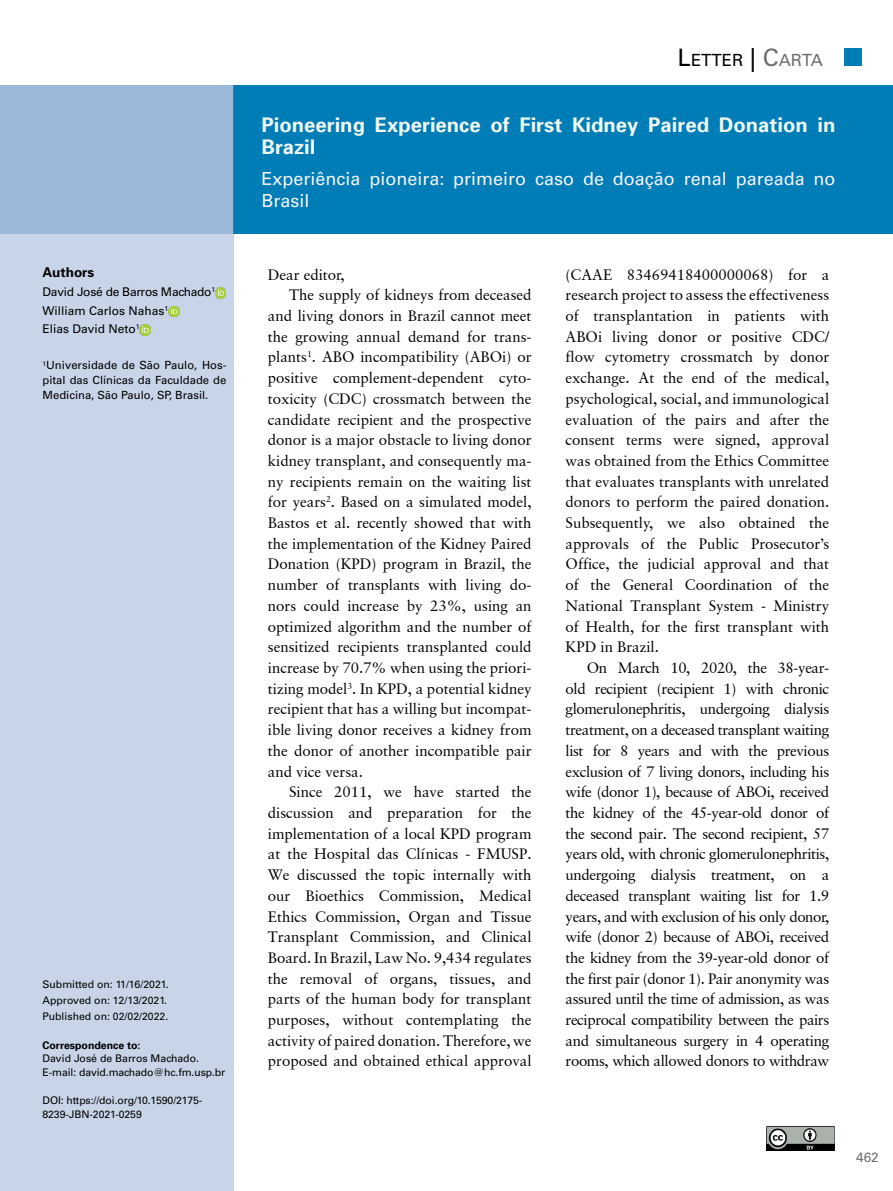
<style>
.page{position:relative;width:893px;height:1191px;background:#fff}
.page>*{position:absolute;margin:0;border:0;box-sizing:border-box;transform-origin:0 0}
.t1{font:700 20.25px/22.5px "Univers 65";color:#f0f8f3}
.t2{font:18px/21.6px "Univers LT Std";color:#f6f4f9}
.t3{font:16.8px "Univers LT Std";color:#000}
.t4{font:15px/20.7px "Garamond Retrospective S Si";color:#000;text-align:justify}
.t5{font:13.5px "Univers 65 Bold";color:#000}
.t6{font:13.5px "Univers LT Std";color:#6d6e71}
.t7{font:12px/18.6px "Univers LT Std";color:#000}
.t8{font:11.25px/15px "Univers LT Std";color:#000;text-align:justify}
.t9{font:10.5px/13.5px "Univers LT Std";letter-spacing:-.01em;color:#000}
.t10{font:700 10.5px "Univers 65";color:#000}
.s1{font-size:24px}
.s2{font-size:24px;color:#6d6e71}
.s3{color:#6d6e71}
</style>
<div class="page">
<div style="left:0;top:234px;width:234px;height:957px;background:#c8d5e8"></div>
<div style="left:234px;top:85px;width:659px;height:149px;background:#007cb7"></div>
<div style="left:0;top:85px;width:234px;height:149px;background:#9cb8d8"></div>
<div style="left:844px;top:49px;width:17px;height:17px;background:#007cb7"></div>
<svg style="left:215px;top:287px;width:11px;height:11px"></svg>
<svg style="left:168px;top:306px;width:11px;height:11px"></svg>
<svg style="left:140px;top:325px;width:10px;height:10px"></svg>
<img style="left:766px;top:1126px;width:68px;height:24px">
<p class="t5" style="left:43px;top:264px;width:53px">Authors</p>
<p class="t7" style="left:43px;top:282px;width:174px">David José de Barros Machado<sup>1<br></sup>William Carlos Nahas<sup>1<br></sup>Elias David Neto<sup>1</sup></p>
<p class="t8" style="left:43px;top:358px;width:185px"><sup>1</sup>Universidade de São Paulo, Hos&shy;pital das Clínicas da Faculdade de Medicina, São Paulo, SP, Brasil.</p>
<p class="t9" style="left:43px;top:976px;width:128px;line-height:15.6px">Submitted on: 11/16/2021.<br>Approved on: 12/13/2021.</p>
<p class="t10" style="left:43px;top:1038px;width:100px">Correspondence to:</p>
<p class="t9" style="left:43px;top:1051px;width:184px">David José de Barros Machado.<br>E-mail: david.machado@hc.fm.usp.br</p>
<p class="t9" style="left:42px;top:1009px;width:128px">Published on: 02/02/2022.</p>
<p class="t9" style="left:43px;top:1093px;width:161px">DOI: https://doi.org/10.1590/2175-<br>8239-JBN-2021-0259</p>
<p class="t3" style="left:678px;top:50px;width:147px"><span class="s1">L</span>ETTER <span class="s1">|</span> <span class="s2">C</span><span class="s3">ARTA</span></p>
<h1 class="t1" style="left:261px;top:113px;width:576px">Pioneering Experience of First Kidney Paired Donation in<br>Brazil</h1>
<p class="t2" style="left:261px;top:168px;width:575px">Experiência pioneira: primeiro caso de doação renal pareada no<br>Brasil</p>
<p class="t4" style="left:268px;top:264px;width:78px">Dear editor,</p>
<p class="t4" style="left:289px;top:284px;width:244px">The supply of kidneys from deceased</p>
<p class="t4" style="left:268px;top:305px;width:265px">and living donors in Brazil cannot meet</p>
<p class="t4" style="left:268px;top:326px;width:265px">the growing annual demand for trans-</p>
<p class="t4" style="left:268px;top:346px;width:265px">plants<sup>1</sup>. ABO incompatibility (ABOi) or</p>
<p class="t4" style="left:268px;top:367px;width:265px">positive complement-dependent cyto-</p>
<p class="t4" style="left:268px;top:388px;width:265px">toxicity (CDC) crossmatch between the</p>
<p class="t4" style="left:268px;top:409px;width:265px">candidate recipient and the prospective</p>
<p class="t4" style="left:268px;top:429px;width:265px">donor is a major obstacle to living donor</p>
<p class="t4" style="left:268px;top:450px;width:265px">kidney transplant, and consequently ma-</p>
<p class="t4" style="left:268px;top:471px;width:265px">ny recipients remain on the waiting list</p>
<p class="t4" style="left:268px;top:491px;width:265px">for years<sup>2</sup>. Based on a simulated model,</p>
<p class="t4" style="left:268px;top:512px;width:265px">Bastos et al. recently showed that with</p>
<p class="t4" style="left:268px;top:533px;width:265px">the implementation of the Kidney Paired</p>
<p class="t4" style="left:268px;top:553px;width:265px">Donation (KPD) program in Brazil, the</p>
<p class="t4" style="left:268px;top:574px;width:265px">number of transplants with living do-</p>
<p class="t4" style="left:268px;top:595px;width:265px">nors could increase by 23%, using an</p>
<p class="t4" style="left:268px;top:616px;width:265px">optimized algorithm and the number of</p>
<p class="t4" style="left:268px;top:636px;width:265px">sensitized recipients transplanted could</p>
<p class="t4" style="left:268px;top:657px;width:265px">increase by 70.7% when using the priori-</p>
<p class="t4" style="left:268px;top:678px;width:265px">tizing model<sup>3</sup>. In KPD, a potential kidney</p>
<p class="t4" style="left:268px;top:698px;width:265px">recipient that has a willing but incompat-</p>
<p class="t4" style="left:268px;top:719px;width:265px">ible living donor receives a kidney from</p>
<p class="t4" style="left:268px;top:740px;width:265px">the donor of another incompatible pair</p>
<p class="t4" style="left:268px;top:760px;width:97px">and vice versa.</p>
<p class="t4" style="left:289px;top:781px;width:244px">Since 2011, we have started the</p>
<p class="t4" style="left:268px;top:802px;width:265px">discussion and preparation for the</p>
<p class="t4" style="left:268px;top:823px;width:265px">implementation of a local KPD program</p>
<p class="t4" style="left:268px;top:843px;width:265px">at the Hospital das Clínicas - FMUSP.</p>
<p class="t4" style="left:268px;top:864px;width:265px">We discussed the topic internally with</p>
<p class="t4" style="left:268px;top:885px;width:265px">our Bioethics Commission, Medical</p>
<p class="t4" style="left:268px;top:905px;width:265px">Ethics Commission, Organ and Tissue</p>
<p class="t4" style="left:268px;top:926px;width:265px">Transplant Commission, and Clinical</p>
<p class="t4" style="left:268px;top:947px;width:265px">Board. In Brazil, Law No. 9,434 regulates</p>
<p class="t4" style="left:268px;top:967px;width:265px">the removal of organs, tissues, and</p>
<p class="t4" style="left:268px;top:988px;width:265px">parts of the human body for transplant</p>
<p class="t4" style="left:268px;top:1009px;width:265px">purposes, without contemplating the</p>
<p class="t4" style="left:268px;top:1030px;width:265px">activity of paired donation. Therefore, we</p>
<p class="t4" style="left:268px;top:1050px;width:265px">proposed and obtained ethical approval</p>
<p class="t4" style="left:566px;top:264px;width:265px">(CAAE 83469418400000068) for a research project to assess the effectiveness of transplantation in patients with ABOi living donor or positive CDC/ flow cytometry crossmatch by donor exchange. At the end of the medical, psychological, social, and immunological evaluation of the pairs and after the consent terms were signed, approval was obtained from the Ethics Committee that evaluates transplants with unrelated donors to perform the paired donation.<br>Subsequently, we also obtained the approvals of the Public Prosecutor’s Office, the judicial approval and that of the General Coordination of the National Transplant System - Ministry of Health, for the first transplant with KPD in Brazil.</p>
<p class="t4" style="left:566px;top:657px;width:265px;text-indent:21px">On March 10, 2020, the 38-year&shy;old recipient (recipient 1) with chronic glomerulonephritis, undergoing dialysis treatment, on a deceased transplant waiting list for 8 years and with the previous exclusion of 7 living donors, including his wife (donor 1), because of ABOi, received the kidney of the 45-year-old donor of the second pair. The second recipient, 57 years old, with chronic glomerulonephritis, undergoing dialysis treatment, on a deceased transplant waiting list for 1.9 years, and with exclusion of his only donor, wife (donor 2) because of ABOi, received the kidney from the 39-year-old donor of the first pair (donor 1). Pair anonymity was assured until the time of admission, as was reciprocal compatibility between the pairs and simultaneous surgery in 4 operating rooms, which allowed donors to withdraw</p>
<p class="t6" style="left:856px;top:1149px;width:24px">462</p>
</div>
